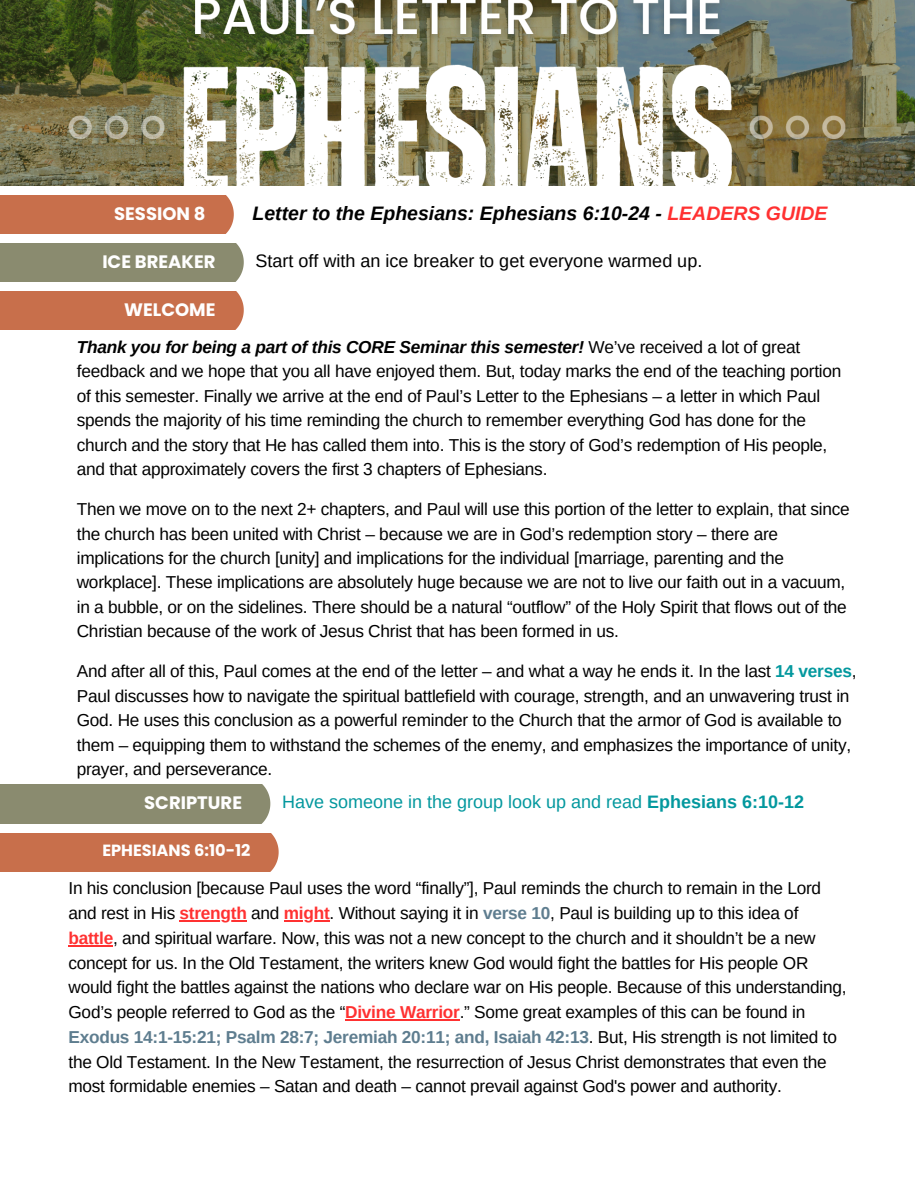
<style>
.page{position:relative;width:918px;height:1188px;background:#fff}
.page>*{position:absolute;margin:0;border:0;box-sizing:border-box;transform-origin:0 0}
.t1{font:italic 700 19.5px "Arimo";color:#000}
.t2{font:18px "Arimo";color:#03989e}
.t3{font:18px "Arimo";color:#000}
.t4{font:700 18px "Poppins";color:#fff}
.t5{font:17.25px/24.5px "Arimo";letter-spacing:-.015em;color:#000}
.t6{font:700 16.2px "Poppins";color:#fff}
.s1{color:#ff3131}
.s2{font-weight:700;font-style:italic}
.s3{font-weight:700;color:#03989e}
.s4{font-weight:700}
.s5{font-weight:700;color:#ff3131}
.s6{font-weight:700;color:#5e7d8f}
</style>
<div class="page">
<img style="left:0;top:0;width:914px;height:185px">
<div style="left:0;top:196px;width:234px;height:38px;background:#c86f4b"></div>
<div style="left:0;top:291px;width:244px;height:38px;background:#c86f4b"></div>
<div style="left:0;top:243px;width:244px;height:39px;background:#8a8b6f"></div>
<div style="left:0;top:785px;width:270px;height:38px;background:#8a8b6f"></div>
<div style="left:0;top:833px;width:279px;height:39px;background:#c86f4b"></div>
<hr style="left:180px;top:920px;width:67px;height:1px;background:#ff3131">
<hr style="left:284px;top:920px;width:46px;height:1px;background:#ff3131">
<hr style="left:68px;top:945px;width:45px;height:1px;background:#ff3131">
<hr style="left:345px;top:1019px;width:115px;height:1px;background:#ff3131">
<p class="t4" style="left:114px;top:201px;width:93px">SESSION 8</p>
<h1 class="t1" style="left:252px;top:203px;width:577px">Letter to the Ephesians: Ephesians 6:10-24 - <span class="s1">LEADERS GUIDE</span></h1>
<p class="t4" style="left:102px;top:249px;width:115px">ICE BREAKER</p>
<h1 class="t3" style="left:255px;top:250px;width:448px">Start off with an ice breaker to get everyone warmed up.</h1>
<h2 class="t4" style="left:124px;top:297px;width:93px">WELCOME</h2>
<p class="t5" style="left:77px;top:335px;width:766px"><span class="s2">Thank you for being a part of this CORE Seminar this semester!</span> We’ve received a lot of great feedback and we hope that you all have enjoyed them. But, today marks the end of the teaching portion of this semester. Finally we arrive at the end of Paul’s Letter to the Ephesians – a letter in which Paul spends the majority of his time reminding the church to remember everything God has done for the church and the story that He has called them into. This is the story of God’s redemption of His people, and that approximately covers the first 3 chapters of Ephesians.</p>
<h1 class="t5" style="left:77px;top:497px;width:774px">Then we move on to the next 2+ chapters, and Paul will use this portion of the letter to explain, that since the church has been united with Christ – because we are in God’s redemption story – there are implications for the church [unity] and implications for the individual [marriage, parenting and the workplace]. These implications are absolutely huge because we are not to live our faith out in a vacuum, in a bubble, or on the sidelines. There should be a natural “outflow” of the Holy Spirit that flows out of the Christian because of the work of Jesus Christ that has been formed in us.</h1>
<h3 class="t5" style="left:77px;top:659px;width:781px">And after all of this, Paul comes at the end of the letter – and what a way he ends it. In the last <span class="s3">14 verses</span>, Paul discusses how to navigate the spiritual battlefield with courage, strength, and an unwavering trust in God. He uses this conclusion as a powerful reminder to the Church that the armor of God is available to them – equipping them to withstand the schemes of the enemy, and emphasizes the importance of unity, prayer, and perseverance.</h3>
<p class="t4" style="left:144px;top:790px;width:99px">SCRIPTURE</p>
<p class="t2" style="left:282px;top:792px;width:524px">Have someone in the group look up and read <span class="s4">Ephesians 6:10-12</span></p>
<p class="t6" style="left:102px;top:839px;width:149px">EPHESIANS 6:10-12</p>
<p class="t5" style="left:68px;top:876px;width:754px">In his conclusion [because Paul uses the word “finally”], Paul reminds the church to remain in the Lord and rest in His <span class="s5">strength</span> and <span class="s5">might</span>. Without saying it in <span class="s6">verse 10</span>, Paul is building up to this idea of</p>
<h3 class="t5" style="left:68px;top:926px;width:780px"><span class="s5">battle</span>, and spiritual warfare. Now, this was not a new concept to the church and it shouldn’t be a new concept for us. In the Old Testament, the writers knew God would fight the battles for His people OR would fight the battles against the nations who declare war on His people. Because of this understanding, God’s people referred to God as the “<span class="s5">Divine Warrior</span>.” Some great examples of this can be found in <span class="s6">Exodus 14:1-15:21; Psalm 28:7; Jeremiah 20:11; and, Isaiah 42:13</span>. But, His strength is not limited to the Old Testament. In the New Testament, the resurrection of Jesus Christ demonstrates that even the most formidable enemies – Satan and death – cannot prevail against God's power and authority.</h3>
</div>
